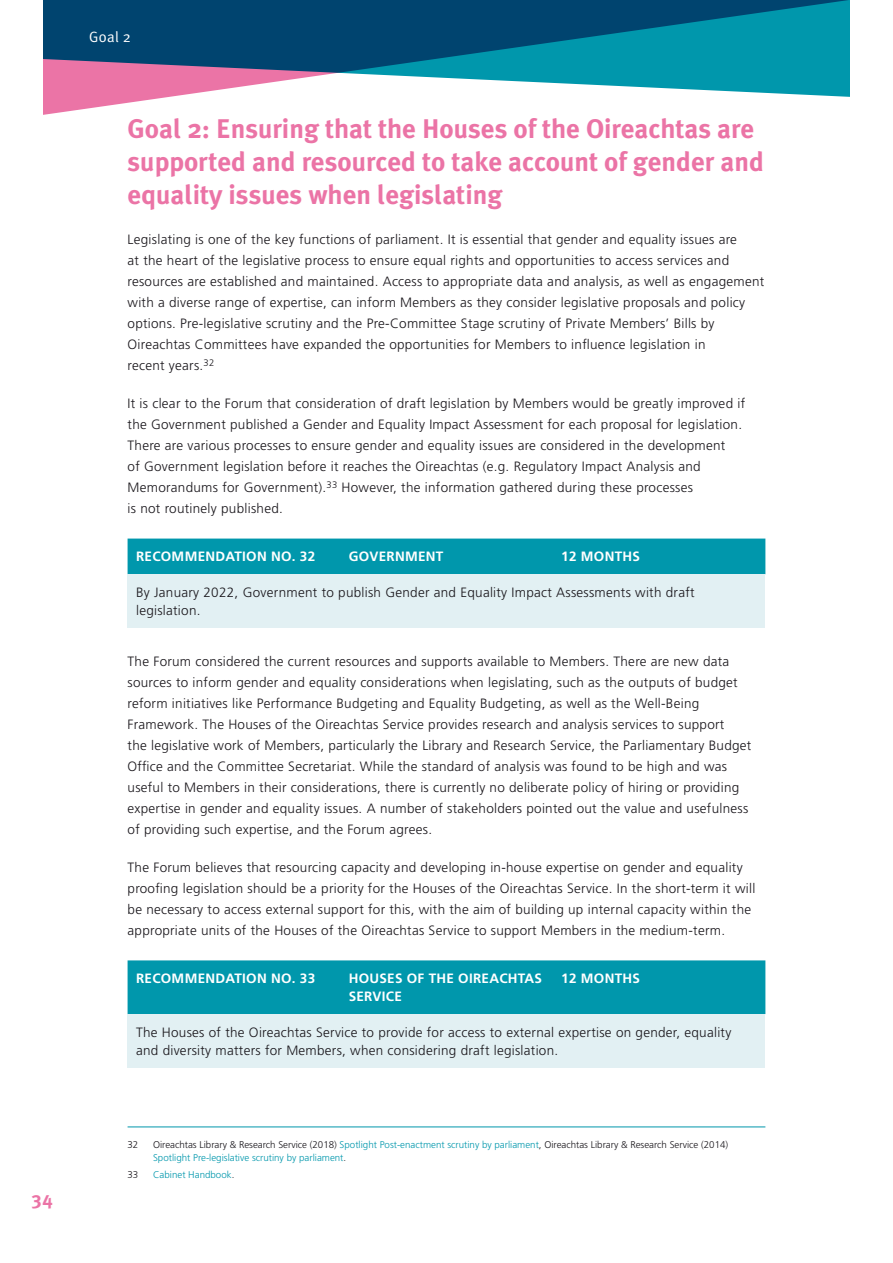
<style>
.page{position:relative;width:893px;height:1263px;background:#fff}
.page>*{position:absolute;margin:0;border:0;box-sizing:border-box;transform-origin:0 0}
.H1__2{font:700 27px/33px "Meta Plus";color:#eb74a6}
.t1{font:700 18.9px "Meta Plus";color:#eb74a6}
.t2{font:15px "Meta Plus Normal";color:#fff}
.Body__4{font:300 13.5px/21px "Frutiger LT Std";letter-spacing:.02em;color:#1a171c}
.Table_Body{font:300 13.5px/18px "Frutiger LT Std";letter-spacing:.02em;color:#1a171c}
.TAble_Head{font:700 13.5px/18px "Frutiger LT Std";letter-spacing:.02em;color:#fff}
.Footnote{font:300 9.75px/12.8px "Frutiger LT Std";color:#0097ac}
.Footnote-2{font:300 9.75px "Frutiger LT Std";color:#1a171c}
.s1{color:#1a171c}
</style>
<div class="page">
<svg style="left:43px;top:0;width:807px;height:115px"></svg>
<div style="left:128px;top:539px;width:637px;height:35px;background:#0097ac"></div>
<div style="left:128px;top:574px;width:637px;height:54px;background:#e2f0f3"></div>
<div style="left:128px;top:960px;width:637px;height:54px;background:#0097ac"></div>
<div style="left:128px;top:1014px;width:637px;height:54px;background:#e2f0f3"></div>
<hr style="left:128px;top:1126px;width:637px;height:1px;background:#0097ac">
<h2 class="t1" style="left:32px;top:1188px;width:22px">34</h2>
<p class="t2" style="left:89px;top:28px;width:43px">Goal 2</p>
<p class="H1__2" style="left:128px;top:112px;width:638px">Goal 2: Ensuring that the Houses of the Oireachtas are supported and resourced to take account of gender and equality issues when legislating</p>
<p class="Body__4" style="left:128px;top:229px;width:638px">Legislating is one of the key functions of parliament. It is essential that gender and equality issues are<br>at the heart of the legislative process to ensure equal rights and opportunities to access services and resources are established and maintained. Access to appropriate data and analysis, as well as engagement with a diverse range of expertise, can inform Members as they consider legislative proposals and policy options. Pre-legislative scrutiny and the Pre-Committee Stage scrutiny of Private Members’ Bills by Oireachtas Committees have expanded the opportunities for Members to influence legislation in<br>recent years.<sup>32</sup></p>
<p class="Body__4" style="left:128px;top:393px;width:619px">It is clear to the Forum that consideration of draft legislation by Members would be greatly improved if the Government published a Gender and Equality Impact Assessment for each proposal for legislation.<br>There are various processes to ensure gender and equality issues are considered in the development<br>of Government legislation before it reaches the Oireachtas (e.g. Regulatory Impact Analysis and Memorandums for Government).<sup>33</sup> However, the information gathered during these processes<br>is not routinely published.</p>
<p class="TAble_Head" style="left:136px;top:548px;width:181px">RECOMMENDATION NO. 32</p>
<p class="TAble_Head" style="left:349px;top:548px;width:96px">GOVERNMENT</p>
<p class="TAble_Head" style="left:561px;top:548px;width:80px">12 MONTHS</p>
<p class="Table_Body" style="left:136px;top:584px;width:560px">By January 2022, Government to publish Gender and Equality Impact Assessments with draft legislation.</p>
<p class="Body__4" style="left:128px;top:651px;width:625px">The Forum considered the current resources and supports available to Members. There are new data sources to inform gender and equality considerations when legislating, such as the outputs of budget reform initiatives like Performance Budgeting and Equality Budgeting, as well as the Well-Being Framework. The Houses of the Oireachtas Service provides research and analysis services to support<br>the legislative work of Members, particularly the Library and Research Service, the Parliamentary Budget Office and the Committee Secretariat. While the standard of analysis was found to be high and was useful to Members in their considerations, there is currently no deliberate policy of hiring or providing expertise in gender and equality issues. A number of stakeholders pointed out the value and usefulness of providing such expertise, and the Forum agrees.</p>
<p class="Body__4" style="left:128px;top:857px;width:629px">The Forum believes that resourcing capacity and developing in-house expertise on gender and equality proofing legislation should be a priority for the Houses of the Oireachtas Service. In the short-term it will be necessary to access external support for this, with the aim of building up internal capacity within the appropriate units of the Houses of the Oireachtas Service to support Members in the medium-term.</p>
<p class="TAble_Head" style="left:136px;top:970px;width:181px">RECOMMENDATION NO. 33</p>
<p class="TAble_Head" style="left:349px;top:970px;width:195px">HOUSES OF THE OIREACHTAS<br>SERVICE</p>
<p class="TAble_Head" style="left:561px;top:970px;width:80px">12 MONTHS</p>
<p class="Table_Body" style="left:136px;top:1023px;width:597px">The Houses of the Oireachtas Service to provide for access to external expertise on gender, equality and diversity matters for Members, when considering draft legislation.</p>
<p class="Footnote-2" style="left:128px;top:1139px;width:12px">32</p>
<p class="Footnote" style="left:153px;top:1138px;width:577px"><span class="s1">Oireachtas Library &amp; Research Service (2018)</span> Spotlight Post-enactment scrutiny by parliament<span class="s1">, Oireachtas Library &amp; Research Service (2014)<br></span>Spotlight Pre-legislative scrutiny by parliament<span class="s1">.</span></p>
<p class="Footnote-2" style="left:128px;top:1169px;width:12px">33</p>
<p class="Footnote" style="left:153px;top:1168px;width:83px">Cabinet Handbook<span class="s1">.</span></p>
</div>
